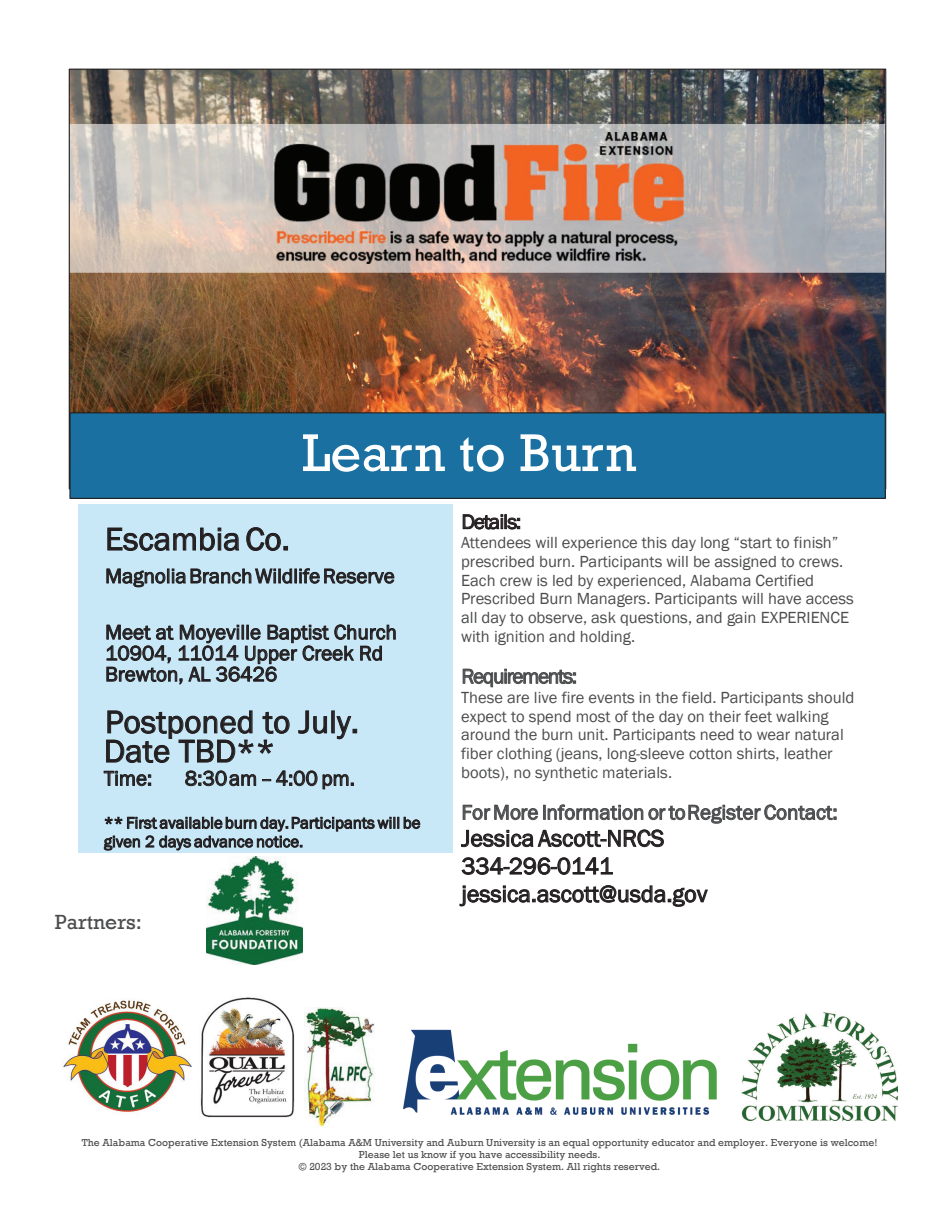
<style>
.page{position:relative;width:945px;height:1215px;background:#fff}
.page>*{position:absolute;margin:0;border:0;box-sizing:border-box;transform-origin:0 0}
.t1{font:54px "Rockwell";color:#fff}
.t2{font:33px/29.2px "Franklin Gothic";letter-spacing:.005em;color:#231f20}
.t3{font:24px/27.8px "Franklin Gothic";color:#231f20}
.t4{font:21px/21px "Franklin Gothic";color:#231f20}
.t5{font:21px "Franklin Gothic";color:#4b4c4d}
.t6{font:21px "Franklin Gothic";letter-spacing:-.055em;color:#4b4c4d}
.t7{font:21px "Rockwell";color:#4b4c4d}
.t8{font:21px "Franklin Gothic";letter-spacing:-.055em;color:#231f20}
.t9{font:16.5px/18.8px "Franklin Gothic";color:#4b4c4d}
.t10{font:16.5px/18.8px "Franklin Gothic";letter-spacing:.005em;color:#231f20}
.t11{font:10.5px/12.3px "Rockwell";color:#4b4c4d;text-align:center}
</style>
<div class="page">
<img style="left:403px;top:1029px;width:314px;height:86px">
<img style="left:71px;top:71px;width:813px;height:341px">
<div style="left:70px;top:413px;width:815px;height:85px;background:#1970a1"></div>
<div style="left:69px;top:412px;width:817px;height:87px;border:1px solid #231f20"></div>
<div style="left:78px;top:504px;width:375px;height:348px;background:#c8e8f8"></div>
<img style="left:304px;top:1008px;width:71px;height:119px">
<img style="left:206px;top:857px;width:96px;height:108px">
<img style="left:742px;top:1013px;width:155px;height:108px">
<img style="left:62px;top:1000px;width:129px;height:112px">
<img style="left:200px;top:997px;width:95px;height:121px">
<h1 class="t1" style="left:302px;top:422px;width:336px">Learn to Burn</h1>
<h2 class="t2" style="left:105px;top:525px;width:186px">Escambia Co.</h2>
<p class="t4" style="left:105px;top:566px;width:291px">Magnolia Branch Wildlife Reserve</p>
<p class="t4" style="left:105px;top:622px;width:293px">Meet at Moyeville Baptist Church<br>10904, 11014 Upper Creek Rd<br>Brewton, AL 36426</p>
<h2 class="t2" style="left:104px;top:708px;width:257px">Postponed to July.<br>Date TBD**</h2>
<p class="t4" style="left:104px;top:768px;width:50px">Time:</p>
<p class="t4" style="left:185px;top:768px;width:172px">8:30 am – 4:00 pm.</p>
<p class="t10" style="left:104px;top:814px;width:318px">** First available burn day. Participants will be given 2 days advance notice.</p>
<p class="t7" style="left:55px;top:910px;width:89px">Partners:</p>
<p class="t8" style="left:461px;top:509px;width:61px">Details:</p>
<p class="t9" style="left:461px;top:534px;width:394px">Attendees will experience this day long “start to finish” prescribed burn. Participants will be assigned to crews.<br>Each crew is led by experienced, Alabama Certified Prescribed Burn Managers. Participants will have access all day to observe, ask questions, and gain EXPERIENCE with ignition and holding.</p>
<p class="t6" style="left:461px;top:663px;width:117px">Requirements:</p>
<p class="t9" style="left:461px;top:689px;width:395px">These are live fire events in the field. Participants should expect to spend most of the day on their feet walking around the burn unit. Participants need to wear natural fiber clothing (jeans, long-sleeve cotton shirts, leather boots), no synthetic materials.</p>
<p class="t5" style="left:461px;top:799px;width:378px">For More Information or to Register Contact:</p>
<h3 class="t3" style="left:461px;top:825px;width:248px">Jessica Ascott-NRCS<br>334-296-0141 jessica.ascott@usda.gov</h3>
<p class="t11" style="left:82px;top:1136px;width:797px">The Alabama Cooperative Extension System (Alabama A&amp;M University and Auburn University is an equal opportunity educator and employer. Everyone is welcome!<br>Please let us know if you have accessibility needs.<br>© 2023 by the Alabama Cooperative Extension System. All rights reserved.</p>
</div>
